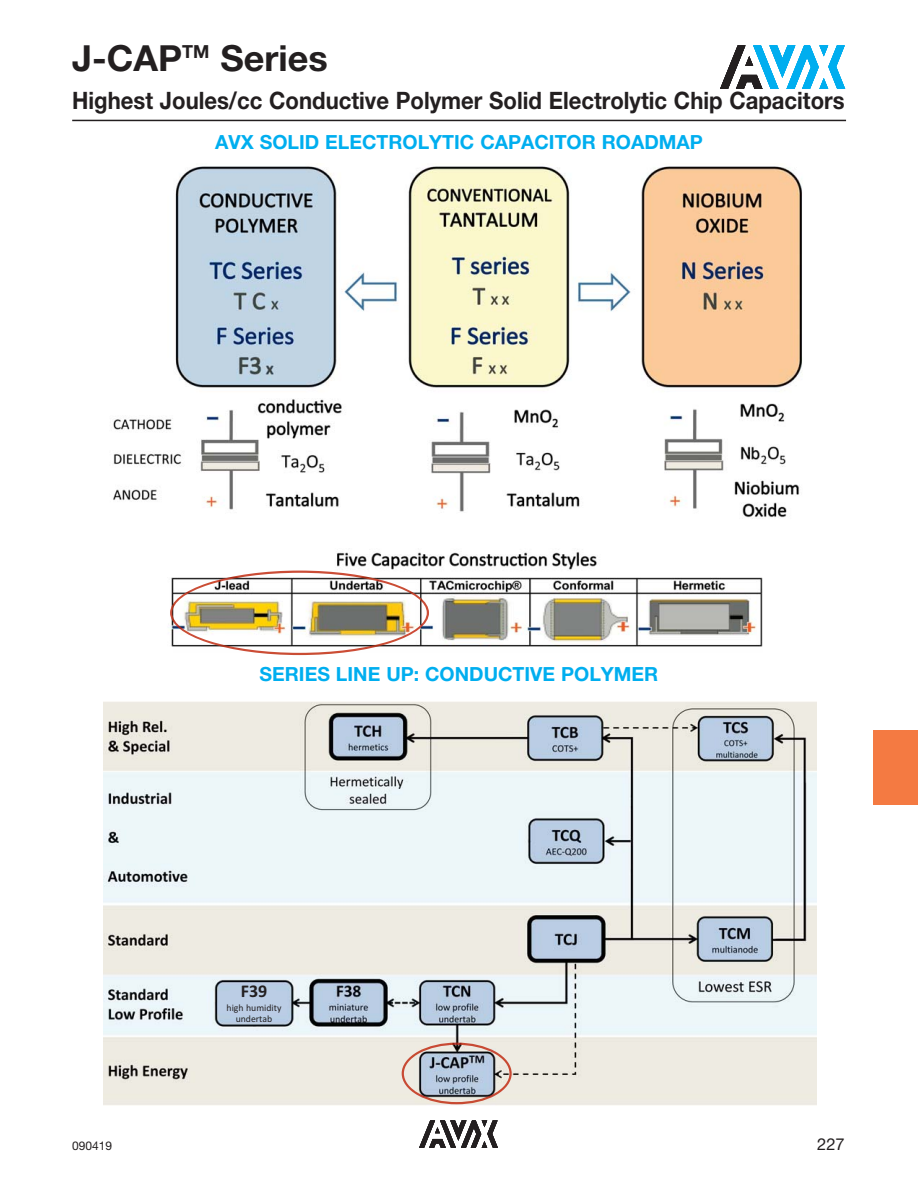
<style>
.page{position:relative;width:918px;height:1188px;background:#fff}
.page>*{position:absolute;margin:0;border:0;box-sizing:border-box;transform-origin:0 0}
.t1{font:700 36px "Helvetica Neue LT Std";color:#231f20}
.t2{font:700 24px "Helvetica Neue LT Std";color:#231f20;scale:.92 1}
.t3{font:700 19.5px "Helvetica Neue LT Std";color:#00aeef}
.t4{font:700 18px "Calibri";color:#231f20}
.t5{font:16.5px "Helvetica Neue LT Std";color:#231f20}
.t6{font:12px "Helvetica Neue LT Std";color:#231f20}
.t7{font:9.75px/11.2px "Calibri";color:#231f20;text-align:center}
</style>
<div class="page">
<img style="left:104px;top:701px;width:712px;height:404px">
<div style="left:873px;top:730px;width:45px;height:74px;background:#f47a42"></div>
<svg style="left:419px;top:1120px;width:79px;height:28px"></svg>
<svg style="left:720px;top:45px;width:125px;height:44px"></svg>
<hr style="left:72px;top:120px;width:774px;height:1px;background:#231f20">
<img style="left:113px;top:166px;width:689px;height:490px">
<img style="left:170px;top:571px;width:259px;height:84px">
<img style="left:402px;top:1043px;width:110px;height:61px">
<h1 class="t1" style="left:72px;top:45px;width:257px">J-CAP<sup>TM</sup> Series</h1>
<p class="t2" style="left:72px;top:92px;width:841px">Highest Joules/cc Conductive Polymer Solid Electrolytic Chip Capacitors</p>
<p class="t3" style="left:215px;top:135px;width:489px">AVX SOLID ELECTROLYTIC CAPACITOR ROADMAP</p>
<p class="t3" style="left:260px;top:667px;width:400px">SERIES LINE UP: CONDUCTIVE POLYMER</p>
<p class="t4" style="left:241px;top:980px;width:28px">F39</p>
<p class="t7" style="left:227px;top:1003px;width:56px">high humidity undertab</p>
<p class="t6" style="left:72px;top:1142px;width:42px">090419</p>
<p class="t5" style="left:817px;top:1139px;width:29px">227</p>
</div>
